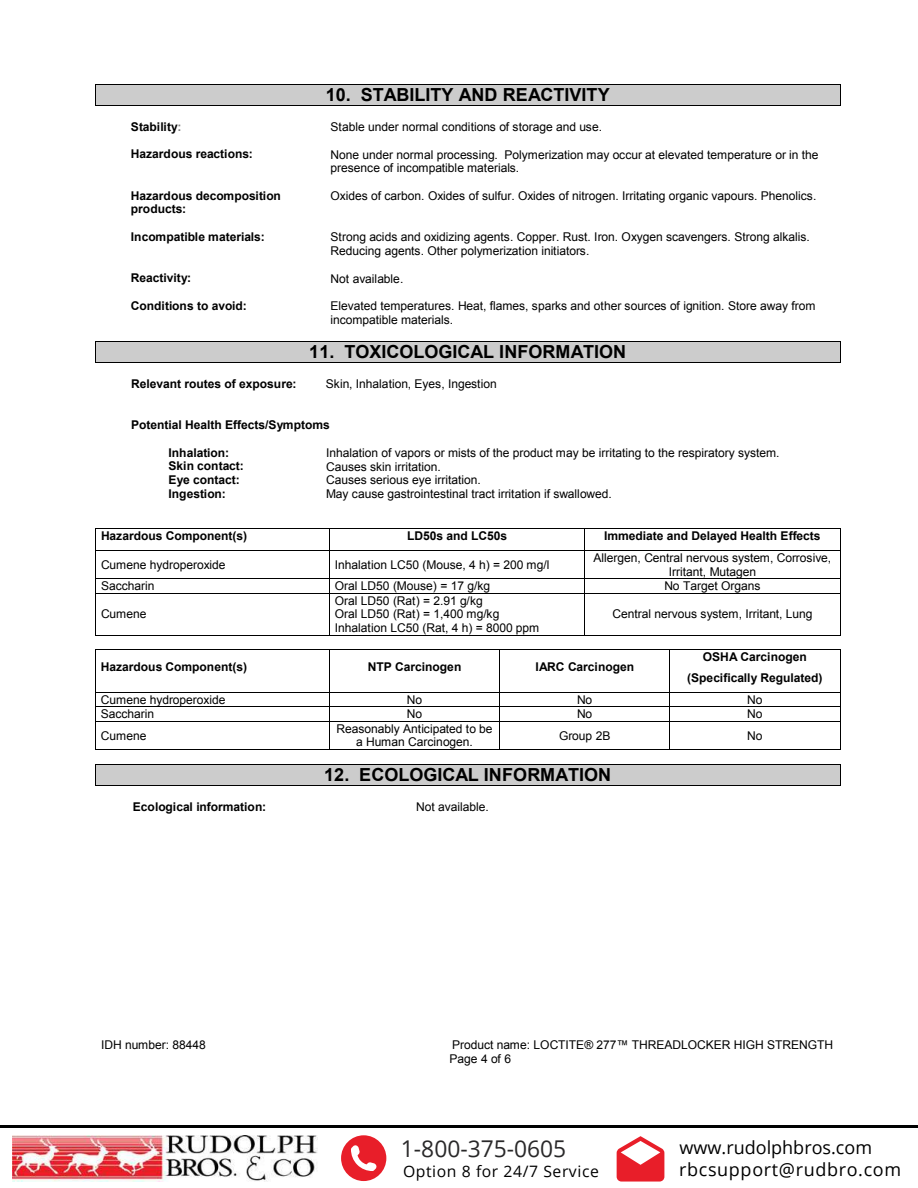
<style>
.page{position:relative;width:918px;height:1188px;background:#fff}
.page>*{position:absolute;margin:0;border:0;box-sizing:border-box;transform-origin:0 0}
.t1{font:23.1px "Open Sans";color:#292829}
.t2{font:700 18px "Arial";color:#000}
.t3{font:18px/22.4px "Open Sans";letter-spacing:.035em;color:#000}
.t4{font:15.75px "Open Sans";letter-spacing:.035em;color:#000}
.t5{font:12px/13.8px "Arial";letter-spacing:-.005em;color:#000}
.t6{font:700 12px/13.8px "Arial";color:#000}
.s1{color:#808080}
</style>
<div class="page">
<hr style="left:0;top:1126px;width:918px;height:2px;background:#000101">
<svg style="left:341px;top:1135px;width:45px;height:46px"></svg>
<svg style="left:617px;top:1136px;width:47px;height:46px"></svg>
<img style="left:13px;top:1135px;width:304px;height:47px">
<div style="left:101px;top:85px;width:734px;height:20px;background:#ccc"></div>
<hr style="left:96px;top:84px;width:744px;height:1px;background:#000">
<svg style="left:95px;top:84px;width:1px;height:22px"></svg>
<hr style="left:96px;top:105px;width:744px;height:1px;background:#000">
<svg style="left:840px;top:84px;width:1px;height:22px"></svg>
<div style="left:101px;top:342px;width:734px;height:20px;background:#ccc"></div>
<hr style="left:96px;top:341px;width:744px;height:1px;background:#000">
<svg style="left:95px;top:341px;width:1px;height:22px"></svg>
<hr style="left:96px;top:362px;width:744px;height:1px;background:#000">
<svg style="left:840px;top:341px;width:1px;height:22px"></svg>
<hr style="left:96px;top:529px;width:233px;height:1px;background:#000">
<hr style="left:330px;top:529px;width:254px;height:1px;background:#000">
<hr style="left:585px;top:529px;width:255px;height:1px;background:#000">
<hr style="left:96px;top:550px;width:233px;height:1px;background:#000">
<hr style="left:330px;top:550px;width:254px;height:1px;background:#000">
<hr style="left:585px;top:550px;width:255px;height:1px;background:#000">
<hr style="left:96px;top:578px;width:233px;height:1px;background:#000">
<hr style="left:330px;top:578px;width:254px;height:1px;background:#000">
<hr style="left:585px;top:578px;width:255px;height:1px;background:#000">
<svg style="left:95px;top:529px;width:1px;height:65px"></svg>
<hr style="left:96px;top:593px;width:233px;height:1px;background:#000">
<svg style="left:329px;top:529px;width:1px;height:65px"></svg>
<hr style="left:330px;top:593px;width:254px;height:1px;background:#000">
<svg style="left:584px;top:529px;width:1px;height:65px"></svg>
<hr style="left:585px;top:593px;width:255px;height:1px;background:#000">
<svg style="left:840px;top:529px;width:1px;height:65px"></svg>
<hr style="left:95px;top:594px;width:1px;height:41px;background:#000">
<hr style="left:96px;top:635px;width:233px;height:1px;background:#000">
<hr style="left:329px;top:594px;width:1px;height:41px;background:#000">
<hr style="left:330px;top:635px;width:254px;height:1px;background:#000">
<hr style="left:584px;top:594px;width:1px;height:41px;background:#000">
<hr style="left:585px;top:635px;width:255px;height:1px;background:#000">
<hr style="left:840px;top:594px;width:1px;height:41px;background:#000">
<hr style="left:96px;top:650px;width:233px;height:1px;background:#000">
<hr style="left:330px;top:650px;width:169px;height:1px;background:#000">
<hr style="left:500px;top:650px;width:170px;height:1px;background:#000">
<hr style="left:670px;top:650px;width:170px;height:1px;background:#000">
<hr style="left:95px;top:650px;width:1px;height:42px;background:#000">
<hr style="left:96px;top:692px;width:233px;height:1px;background:#000">
<hr style="left:329px;top:650px;width:1px;height:42px;background:#000">
<hr style="left:330px;top:692px;width:169px;height:1px;background:#000">
<hr style="left:499px;top:650px;width:1px;height:42px;background:#000">
<hr style="left:500px;top:692px;width:170px;height:1px;background:#000">
<hr style="left:670px;top:650px;width:1px;height:42px;background:#000">
<hr style="left:670px;top:692px;width:170px;height:1px;background:#000">
<hr style="left:840px;top:650px;width:1px;height:42px;background:#000">
<hr style="left:96px;top:706px;width:233px;height:1px;background:#000">
<hr style="left:330px;top:706px;width:169px;height:1px;background:#000">
<hr style="left:500px;top:706px;width:170px;height:1px;background:#000">
<hr style="left:670px;top:706px;width:170px;height:1px;background:#000">
<hr style="left:96px;top:721px;width:233px;height:1px;background:#000">
<hr style="left:330px;top:721px;width:169px;height:1px;background:#000">
<hr style="left:500px;top:721px;width:170px;height:1px;background:#000">
<hr style="left:670px;top:721px;width:170px;height:1px;background:#000">
<svg style="left:95px;top:692px;width:1px;height:58px"></svg>
<hr style="left:96px;top:749px;width:233px;height:1px;background:#000">
<svg style="left:329px;top:692px;width:1px;height:58px"></svg>
<hr style="left:330px;top:749px;width:169px;height:1px;background:#000">
<svg style="left:499px;top:692px;width:1px;height:58px"></svg>
<hr style="left:500px;top:749px;width:170px;height:1px;background:#000">
<hr style="left:670px;top:749px;width:170px;height:1px;background:#000">
<svg style="left:840px;top:692px;width:1px;height:58px"></svg>
<div style="left:101px;top:765px;width:734px;height:20px;background:#ccc"></div>
<hr style="left:96px;top:764px;width:744px;height:1px;background:#000">
<svg style="left:95px;top:764px;width:1px;height:22px"></svg>
<hr style="left:96px;top:785px;width:744px;height:1px;background:#000">
<svg style="left:840px;top:764px;width:1px;height:22px"></svg>
<h2 class="t2" style="left:326px;top:83px;width:286px">10. STABILITY AND REACTIVITY</h2>
<p class="t6" style="left:131px;top:120px;width:52px">Stability<span class="s1">:</span></p>
<p class="t5" style="left:331px;top:120px;width:273px">Stable under normal conditions of storage and use.</p>
<p class="t6" style="left:131px;top:148px;width:124px">Hazardous reactions:</p>
<p class="t5" style="left:331px;top:148px;width:490px">None under normal processing. Polymerization may occur at elevated temperature or in the presence of incompatible materials.</p>
<p class="t6" style="left:131px;top:189px;width:152px">Hazardous decomposition products:</p>
<p class="t5" style="left:331px;top:189px;width:487px">Oxides of carbon. Oxides of sulfur. Oxides of nitrogen. Irritating organic vapours. Phenolics.</p>
<p class="t6" style="left:131px;top:230px;width:136px">Incompatible materials:</p>
<p class="t5" style="left:331px;top:230px;width:481px">Strong acids and oxidizing agents. Copper. Rust. Iron. Oxygen scavengers. Strong alkalis.<br>Reducing agents. Other polymerization initiators.</p>
<p class="t6" style="left:131px;top:272px;width:62px">Reactivity:</p>
<p class="t5" style="left:331px;top:272px;width:74px">Not available.</p>
<p class="t6" style="left:131px;top:299px;width:117px">Conditions to avoid:</p>
<p class="t5" style="left:330px;top:299px;width:487px">Elevated temperatures. Heat, flames, sparks and other sources of ignition. Store away from incompatible materials.</p>
<h2 class="t2" style="left:309px;top:340px;width:318px">11. TOXICOLOGICAL INFORMATION</h2>
<p class="t6" style="left:131px;top:377px;width:167px">Relevant routes of exposure:</p>
<p class="t5" style="left:326px;top:377px;width:172px">Skin, Inhalation, Eyes, Ingestion</p>
<p class="t6" style="left:131px;top:418px;width:200px">Potential Health Effects/Symptoms</p>
<p class="t6" style="left:169px;top:446px;width:62px">Inhalation:</p>
<p class="t5" style="left:326px;top:446px;width:455px">Inhalation of vapors or mists of the product may be irritating to the respiratory system.</p>
<p class="t6" style="left:169px;top:460px;width:77px">Skin contact:</p>
<p class="t5" style="left:326px;top:460px;width:116px">Causes skin irritation.</p>
<p class="t6" style="left:169px;top:473px;width:73px">Eye contact:</p>
<p class="t5" style="left:326px;top:473px;width:156px">Causes serious eye irritation.</p>
<p class="t6" style="left:169px;top:487px;width:59px">Ingestion:</p>
<p class="t5" style="left:326px;top:487px;width:287px">May cause gastrointestinal tract irritation if swallowed.</p>
<p class="t6" style="left:101px;top:529px;width:148px">Hazardous Component(s)</p>
<p class="t6" style="left:407px;top:529px;width:102px">LD50s and LC50s</p>
<p class="t6" style="left:604px;top:529px;width:218px">Immediate and Delayed Health Effects</p>
<p class="t5" style="left:101px;top:558px;width:126px">Cumene hydroperoxide</p>
<p class="t5" style="left:335px;top:558px;width:216px">Inhalation LC50 (Mouse, 4 h) = 200 mg/l</p>
<p class="t5" style="left:593px;top:551px;width:239px;text-align:center">Allergen, Central nervous system, Corrosive,<br>Irritant, Mutagen</p>
<p class="t5" style="left:101px;top:579px;width:55px">Saccharin</p>
<p class="t5" style="left:335px;top:579px;width:157px">Oral LD50 (Mouse) = 17 g/kg</p>
<p class="t5" style="left:664px;top:579px;width:98px">No Target Organs</p>
<p class="t5" style="left:101px;top:607px;width:47px">Cumene</p>
<p class="t5" style="left:335px;top:594px;width:206px">Oral LD50 (Rat) = 2.91 g/kg<br>Oral LD50 (Rat) = 1,400 mg/kg<br>Inhalation LC50 (Rat, 4 h) = 8000 ppm</p>
<p class="t5" style="left:612px;top:607px;width:202px">Central nervous system, Irritant, Lung</p>
<p class="t6" style="left:101px;top:661px;width:148px">Hazardous Component(s)</p>
<p class="t6" style="left:368px;top:661px;width:95px">NTP Carcinogen</p>
<p class="t6" style="left:535px;top:661px;width:100px">IARC Carcinogen</p>
<p class="t6" style="left:687px;top:647px;width:137px;line-height:20.7px;text-align:center">OSHA Carcinogen (Specifically Regulated)</p>
<p class="t5" style="left:101px;top:693px;width:126px">Cumene hydroperoxide</p>
<p class="t5" style="left:407px;top:693px;width:17px">No</p>
<p class="t5" style="left:577px;top:693px;width:17px">No</p>
<p class="t5" style="left:747px;top:693px;width:17px">No</p>
<p class="t5" style="left:101px;top:707px;width:55px">Saccharin</p>
<p class="t5" style="left:407px;top:707px;width:17px">No</p>
<p class="t5" style="left:577px;top:707px;width:17px">No</p>
<p class="t5" style="left:747px;top:707px;width:17px">No</p>
<p class="t5" style="left:101px;top:729px;width:47px">Cumene</p>
<p class="t5" style="left:337px;top:722px;width:158px;text-align:center">Reasonably Anticipated to be a Human Carcinogen.</p>
<p class="t5" style="left:559px;top:729px;width:53px">Group 2B</p>
<p class="t5" style="left:747px;top:729px;width:17px">No</p>
<h2 class="t2" style="left:324px;top:763px;width:288px">12. ECOLOGICAL INFORMATION</h2>
<p class="t6" style="left:133px;top:800px;width:135px">Ecological information:</p>
<p class="t5" style="left:416px;top:800px;width:74px">Not available.</p>
<p class="t5" style="left:101px;top:1038px;width:106px">IDH number: 88448</p>
<p class="t5" style="left:450px;top:1038px;width:385px">Product name: LOCTITE® 277™ THREADLOCKER HIGH STRENGTH<br>Page 4 of 6</p>
<h1 class="t1" style="left:401px;top:1133px;width:167px">1-800-375-0605</h1>
<h3 class="t4" style="left:403px;top:1160px;width:197px">Option 8 for 24/7 Service</h3>
<h2 class="t3" style="left:679px;top:1135px;width:224px">www.rudolphbros.com rbcsupport@rudbro.com</h2>
</div>
